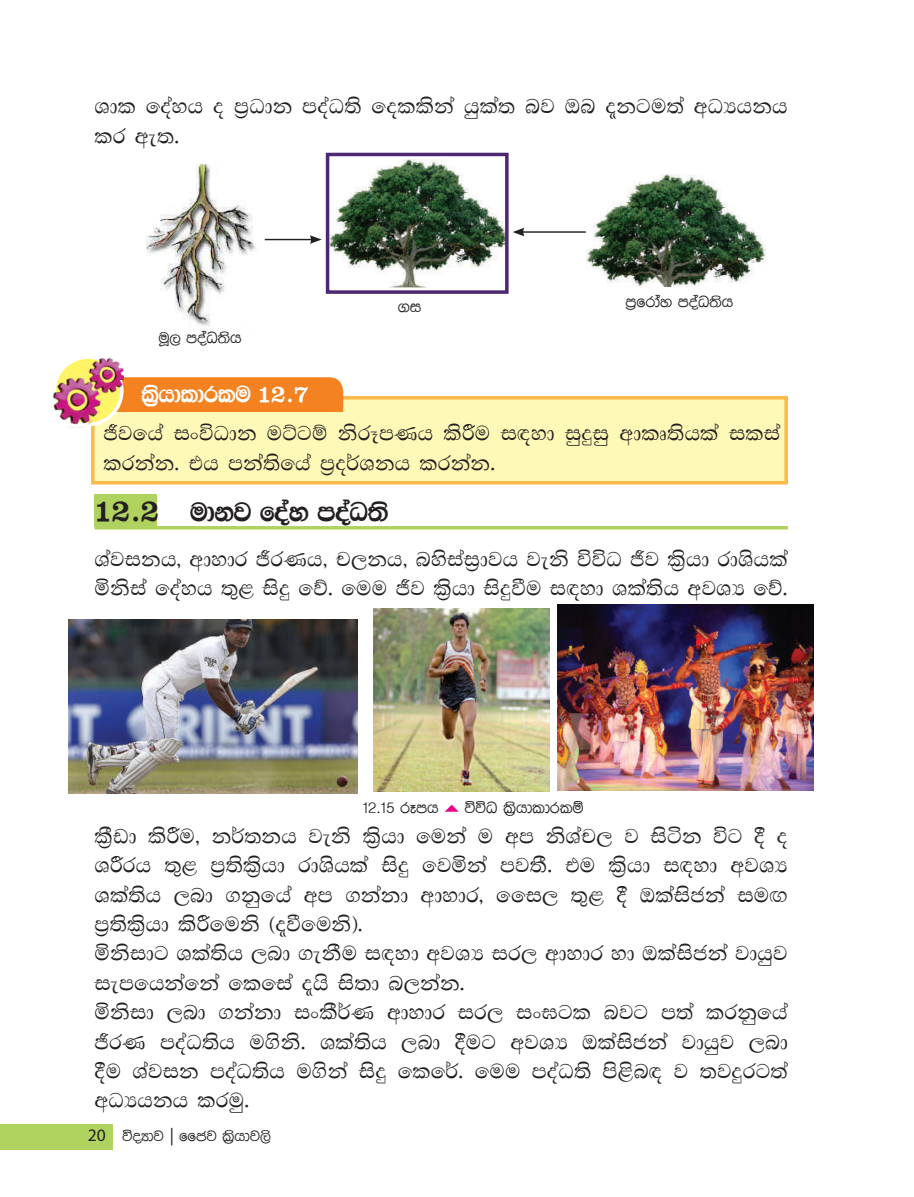
<style>
.page{position:relative;width:914px;height:1197px;background:#fff}
.page>*{position:absolute;margin:0;border:0;box-sizing:border-box;transform-origin:0 0}
.t1{font:28px "FM Emaneex";color:#231f20}
.t2{font:24.5px/29.4px "FM Abhayax";color:#231f20}
.t3{font:24.5px "FM Emaneex";color:#fff}
.t4{font:16.62px "FM Malithix";color:#231f20}
.t5{font:15.75px "FM Malithix";color:#231f20}
.s1{font-size:31.5px}
.s2{font-family:"Myriad Pro";font-size:17.5px}
</style>
<div class="page">
<div style="left:0;top:1125px;width:113px;height:25px;background:#b0d360"></div>
<hr style="left:521px;top:231px;width:64px;height:2px;background:#231f20">
<svg style="left:513px;top:228px;width:11px;height:8px"></svg>
<img style="left:146px;top:164px;width:110px;height:163px">
<hr style="left:265px;top:239px;width:47px;height:1px;background:#231f20">
<svg style="left:310px;top:235px;width:12px;height:9px"></svg>
<img style="left:587px;top:175px;width:178px;height:111px">
<img style="left:331px;top:160px;width:172px;height:127px">
<div style="left:326px;top:153px;width:182px;height:141px;border:4px solid #4d2872"></div>
<div style="left:91px;top:396px;width:697px;height:89px;background:#fff9b8;border:4px solid #fcb94b"></div>
<div style="left:124px;top:377px;width:219px;height:35px;background:#f58220"></div>
<img style="left:53px;top:358px;width:71px;height:70px">
<div style="left:94px;top:495px;width:63px;height:32px;background:#b0d360"></div>
<svg style="left:95px;top:526px;width:693px;height:4px;background:#b9d873"></svg>
<img style="left:373px;top:608px;width:177px;height:183px">
<svg style="left:444px;top:805px;width:15px;height:7px"></svg>
<img style="left:69px;top:620px;width:289px;height:173px">
<img style="left:557px;top:605px;width:256px;height:186px">
<p class="t2" style="left:94px;top:92px;width:694px">Ydl foayh o m%Odk moaO;sfollska hqla; nj Tn ±kgu;a wOHhkh lr we;'</p>
<p class="t4" style="left:159px;top:329px;width:85px">uQ, moaO;sh</p>
<p class="t4" style="left:398px;top:299px;width:25px">.i</p>
<p class="t4" style="left:625px;top:293px;width:109px">m%frday moaO;sh</p>
<p class="t3" style="left:141px;top:381px;width:169px">L%SHDLDRLU 12'7</p>
<p class="t2" style="left:104px;top:419px;width:678px">Ôjfha ixúOdk uÜgï ksrEmKh lsÍu i`oyd iqÿiqwdlD;shla ilia lrkak' th mka;sfha m%o¾Ykh lrkak'</p>
<p class="t1" style="left:96px;top:497px;width:311px"><span class="s1">12'2</span> UDKJ FOAY MOAO;S</p>
<p class="t2" style="left:94px;top:544px;width:695px">Yajikh" wdydr ÔrKh" p,kh" nysiai%djh jeksúúO Ôj l%shd rdYshla ñksia foayh ;=&lt; isÿ fõ' fuu Ôj l%shd isÿùu i`oyd Yla;sh wjYH fõ'</p>
<p class="t4" style="left:363px;top:800px;width:77px">12'15 rEmh</p>
<p class="t4" style="left:465px;top:800px;width:120px">úúO l%shdldrlï</p>
<p class="t2" style="left:94px;top:822px;width:695px">l%Svd lsÍu" k¾;kh jeksl%shd fuka u wm ksYap, j isák úg § o YÍrh ;=&lt; m%;sl%shd rdYshla isÿ fjñka mj;S' tu l%shd i`oyd wjYH Yla;sh ,nd .kqfha wm .kakd wdydr" ffi, ;=&lt; § Tlaiscka iuÕ m%;sl%shd lsÍfuks^±ùfuks&amp;'<br>ñksidg Yla;sh ,nd .ekSu i`oyd wjYH ir, wdydr yd Tlaiscka jdhqj iemfhkafka flfia ±hsis;d n,kak'<br>ñksid ,nd .kakd ixlS¾K wdydr ir, ix&gt;gl njg m;a lrkqfha ÔrK moaO;sh u.sks' Yla;sh ,nd §ug wjYH Tlaiscka jdhqj ,nd §u Yajik moaO;sh u.ska isÿ flf¾' fuu moaO;sms&lt;sn`o j ;jÿrg;a wOHhkh lruq'</p>
<p class="t5" style="left:88px;top:1128px;width:194px"><span class="s2">20</span> úoHdj <span class="s2">|</span> ffcj l%shdj,s</p>
</div>
